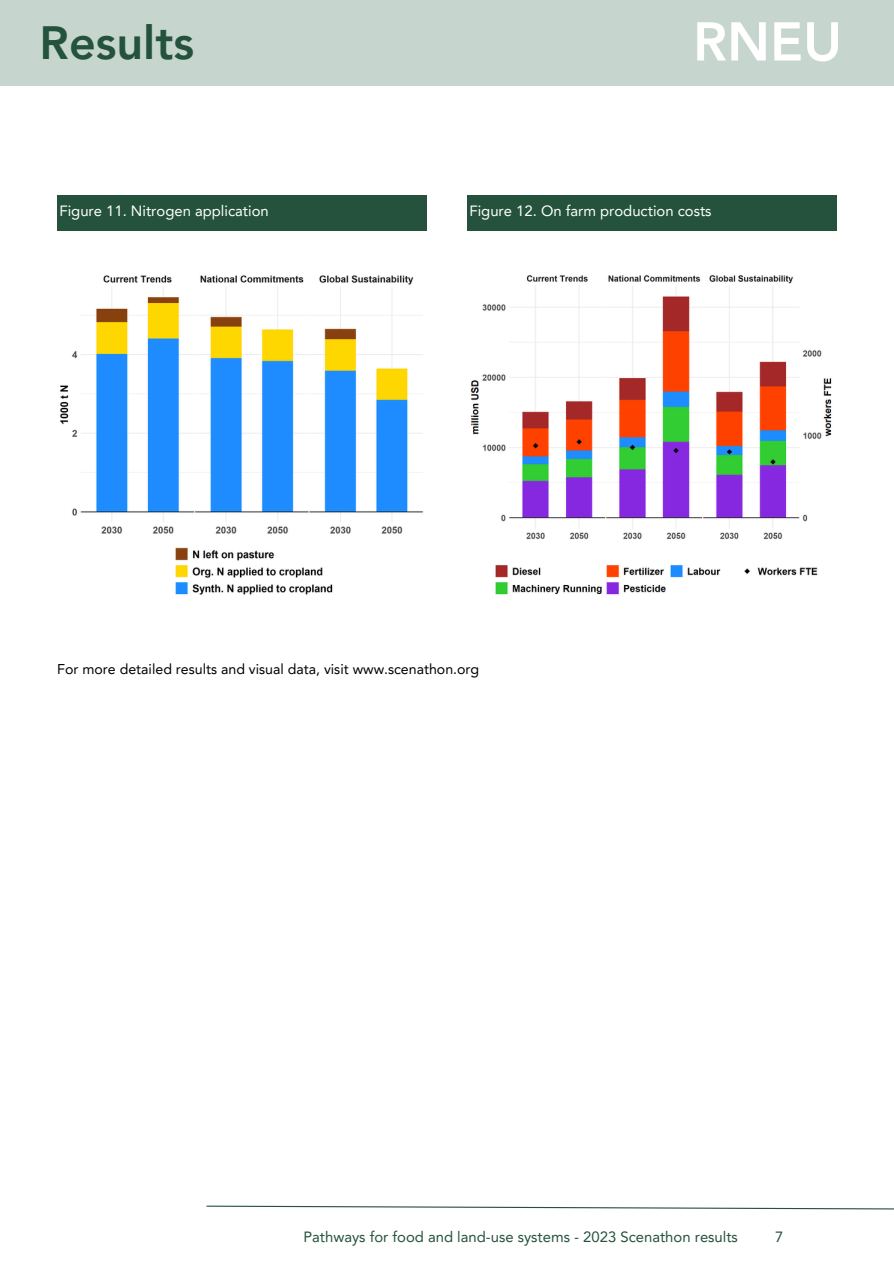
<style>
.page{position:relative;width:894px;height:1263px;background:#fff}
.page>*{position:absolute;margin:0;border:0;box-sizing:border-box;transform-origin:0 0}
.t1{font:800 54px "Avenir LT Pro";color:#fff}
.t2{font:800 46.65px "Avenir LT Pro";color:#24523c}
.t3{font:14.85px "Avenir LT Pro";color:#fff}
.t4{font:14.85px "Avenir LT Pro";color:#24523c}
.t5{font:14.1px "Avenir LT Pro";color:#000}
</style>
<div class="page">
<img style="left:60px;top:275px;width:363px;height:320px">
<img style="left:470px;top:275px;width:362px;height:320px">
<svg style="left:206px;top:1205px;width:687px;height:5px"></svg>
<div style="left:57px;top:195px;width:369px;height:36px;background:#24523c"></div>
<div style="left:467px;top:195px;width:369px;height:36px;background:#24523c"></div>
<div style="left:0;top:0;width:893px;height:86px;background:#c6d6ce"></div>
<p class="t2" style="left:40px;top:23px;width:156px">Results</p>
<p class="t1" style="left:692px;top:20px;width:150px">RNEU</p>
<p class="t3" style="left:59px;top:204px;width:211px">Figure 11. Nitrogen application</p>
<p class="t3" style="left:469px;top:204px;width:243px">Figure 12. On farm production costs</p>
<p class="t5" style="left:57px;top:663px;width:423px">For more detailed results and visual data, visit www.scenathon.org</p>
<p class="t4" style="left:303px;top:1230px;width:436px">Pathways for food and land-use systems - 2023 Scenathon results</p>
<p class="t4" style="left:774px;top:1230px;width:10px">7</p>
</div>
